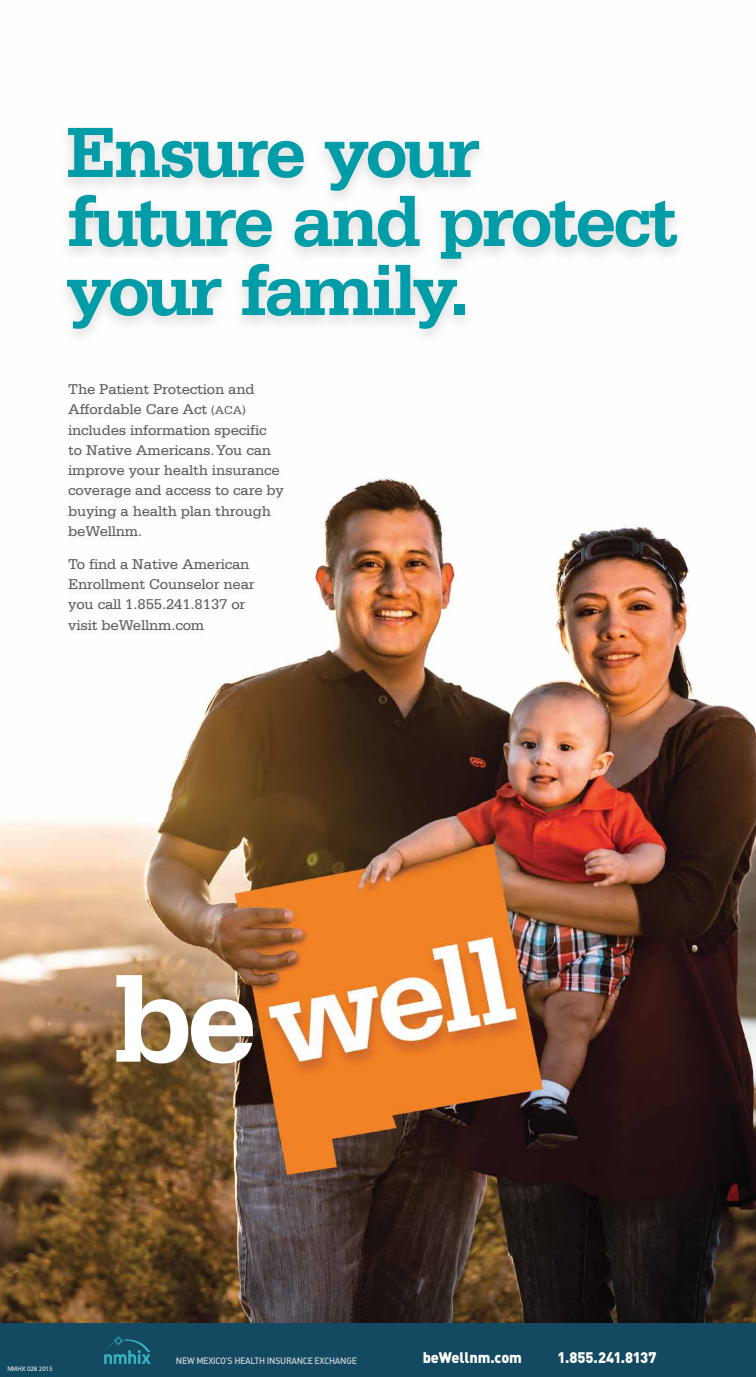
<style>
.page{position:relative;width:756px;height:1377px;background:#fff}
.page>*{position:absolute;margin:0;border:0;box-sizing:border-box;transform-origin:0 0}
.t1{font:700 75px/69px "Serifa";letter-spacing:-.045em;color:#009ca8}
.t2{font:900 15.15px "DIN";letter-spacing:-.005em;color:#fff;scale:.96 1}
.t3{font:15px/20.2px "Serifa";letter-spacing:-.01em;color:#58595b}
.t4{font:9.23px "DIN Medium Alternate";letter-spacing:-.03em;color:#d1d3d4;scale:.96 1}
.t5{font:6.75px "Myriad Pro";color:#fff}
.s1{font-size:12px}
</style>
<div class="page">
<img style="left:0;top:477px;width:756px;height:846px">
<img style="left:100px;top:965px;width:174px;height:126px">
<svg style="left:116px;top:975px;width:137px;height:88px"></svg>
<div style="left:0;top:1323px;width:756px;height:54px;background:#134a61"></div>
<svg style="left:104px;top:1336px;width:47px;height:28px"></svg>
<img style="left:60px;top:477px;width:251px;height:181px">
<h1 class="t1" style="left:66px;top:117px;width:614px">Ensure your future and protect your family.</h1>
<p class="t3" style="left:68px;top:379px;width:217px">The Patient Protection and<br>Affordable Care Act <span class="s1">(ACA) </span>includes information specific to Native Americans.You can improve your health insurance coverage and access to care by buying a health plan through beWellnm.</p>
<p class="t3" style="left:68px;top:554px;width:188px">To find a Native American<br>Enrollment Counselor near you call 1.855.241.8137 or visit beWellnm.com</p>
<p class="t5" style="left:8px;top:1365px;width:47px">NMHX 028 2015</p>
<p class="t4" style="left:176px;top:1354px;width:190px">NEW MEXICO’S HEALTH INSURANCE EXCHANGE</p>
<p class="t2" style="left:423px;top:1348px;width:105px">beWellnm.com</p>
<p class="t2" style="left:558px;top:1348px;width:105px">1.855.241.8137</p>
</div>
